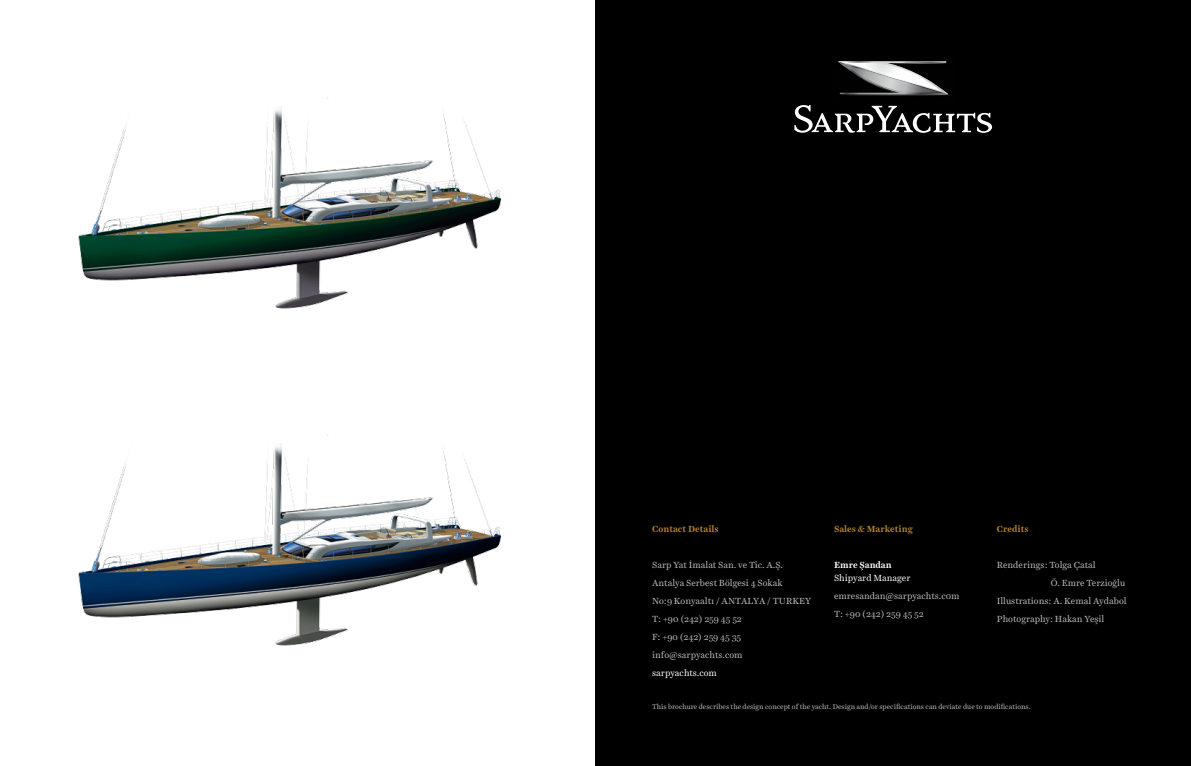
<style>
.page{position:relative;width:1191px;height:766px;background:#fff}
.page>*{position:absolute;margin:0;border:0;box-sizing:border-box;transform-origin:0 0}
.t1{font:9px/18px "Harriet Text";color:#bcbec0}
.t2{font:700 9px "Harriet Text";color:#b7862d}
.t3{font:9px "Harriet Text";color:#fff}
.t4{font:700 9px "Harriet Text";color:#fff}
.t5{font:7px "Harriet Text";color:#bcbec0}
</style>
<div class="page">
<img style="left:78px;top:106px;width:424px;height:203px">
<img style="left:78px;top:435px;width:424px;height:211px">
<div style="left:595px;top:0;width:596px;height:765px;background:#000"></div>
<svg style="left:794px;top:105px;width:198px;height:28px"></svg>
<img style="left:848px;top:94px;width:101px;height:2px">
<svg style="left:838px;top:61px;width:110px;height:34px"></svg>
<p class="t2" style="left:652px;top:522px;width:68px">Contact Details</p>
<p class="t1" style="left:652px;top:555px;width:160px">Sarp Yat İmalat San. ve Tic. A.Ş.<br>Antalya Serbest Bölgesi 4 Sokak<br>No:9 Konyaaltı / ANTALYA / TURKEY<br>T: +90 (242) 259 45 52<br>F: +90 (242) 259 45 35 info@sarpyachts.com</p>
<p class="t3" style="left:652px;top:666px;width:66px">sarpyachts.com</p>
<p class="t2" style="left:834px;top:522px;width:80px">Sales &amp; Marketing</p>
<p class="t4" style="left:834px;top:558px;width:59px">Emre Şandan</p>
<p class="t3" style="left:834px;top:571px;width:78px">Shipyard Manager</p>
<p class="t1" style="left:834px;top:586px;width:127px">emresandan@sarpyachts.c0m<br>T: +90 (242) 259 45 52</p>
<p class="t2" style="left:996px;top:522px;width:33px">Credits</p>
<p class="t1" style="left:996px;top:555px;width:100px">Renderings: Tolga Çatal</p>
<p class="t1" style="left:1050px;top:573px;width:76px">Ö. Emre Terzioğlu</p>
<p class="t1" style="left:996px;top:591px;width:131px">Illustrations: A. Kemal Aydabol</p>
<p class="t1" style="left:996px;top:609px;width:109px">Photography: Hakan Yeşil</p>
<p class="t5" style="left:652px;top:701px;width:380px">This brochure describes the design concept of the yacht. Design and/or specifications can deviate due to modifications.</p>
</div>
